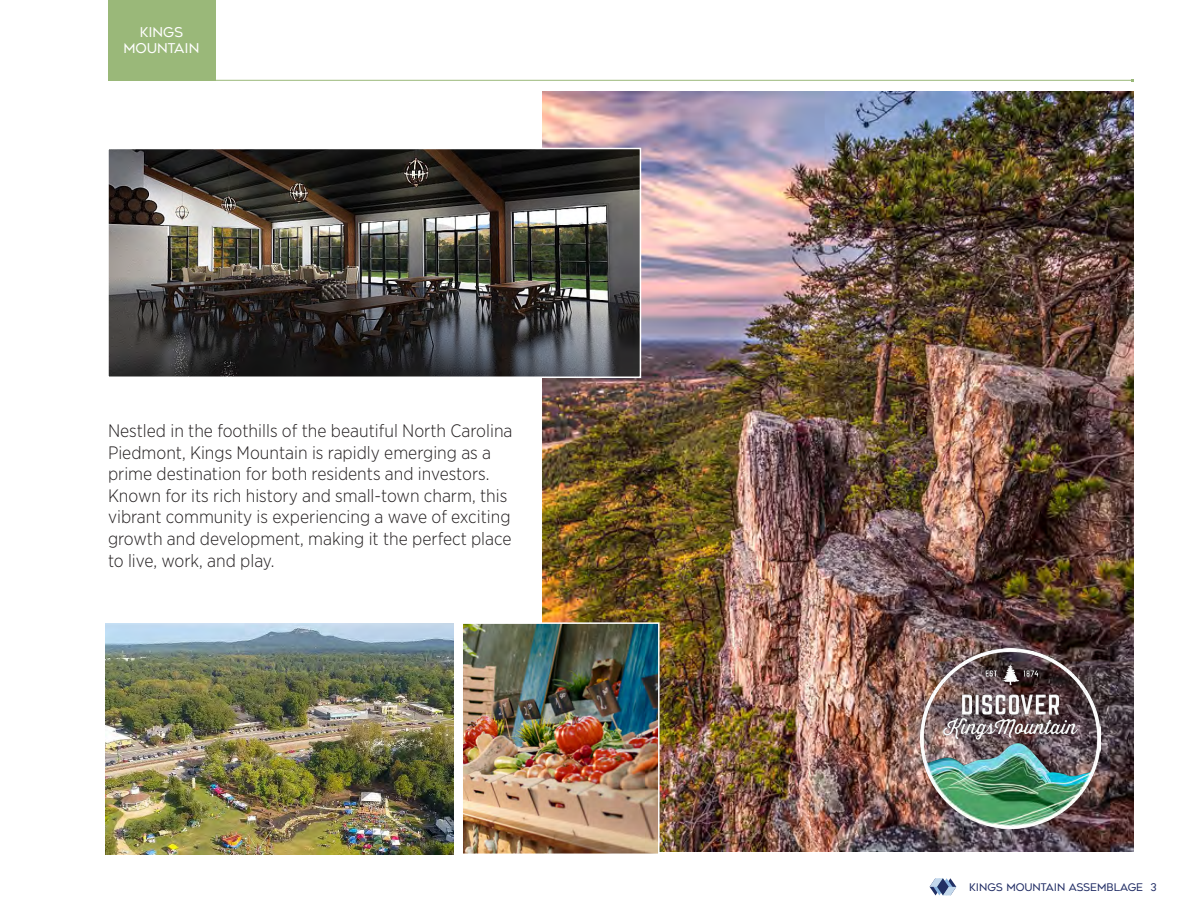
<style>
.page{position:relative;width:1188px;height:918px;background:#fff}
.page>*{position:absolute;margin:0;border:0;box-sizing:border-box;transform-origin:0 0}
.t1{font:300 18px/21.6px "Gotham Narrow";color:#231f20}
.t2{font:13.5px "Geometos Neue";color:#fff}
.t3{font:10.5px "Geometos Neue";color:#202c64}
</style>
<div class="page">
<svg style="left:930px;top:878px;width:26px;height:17px"></svg>
<div style="left:108px;top:0;width:108px;height:81px;background:#9ab879"></div>
<hr style="left:108px;top:80px;width:1024px;height:1px;background:#9ab879">
<img style="left:542px;top:92px;width:592px;height:760px">
<img style="left:106px;top:623px;width:348px;height:231px">
<img style="left:110px;top:151px;width:528px;height:224px">
<div style="left:107px;top:148px;width:534px;height:230px;border:2px solid #fff"></div>
<img style="left:464px;top:625px;width:193px;height:227px">
<div style="left:461px;top:622px;width:199px;height:233px;border:2px solid #fff"></div>
<img style="left:921px;top:649px;width:180px;height:180px">
<p class="t2" style="left:140px;top:24px;width:45px">KINGS</p>
<p class="t2" style="left:124px;top:40px;width:77px">MOUNTAIN</p>
<p class="t1" style="left:108px;top:419px;width:406px">Nestled in the foothills of the beautiful North Carolina Piedmont, Kings Mountain is rapidly emerging as a prime destination for both residents and investors.<br>Known for its rich history and small-town charm, this vibrant community is experiencing a wave of exciting growth and development, making it the perfect place to live, work, and play.</p>
<p class="t3" style="left:969px;top:881px;width:189px">KINGS MOUNTAIN ASSEMBLAGE 3</p>
</div>
